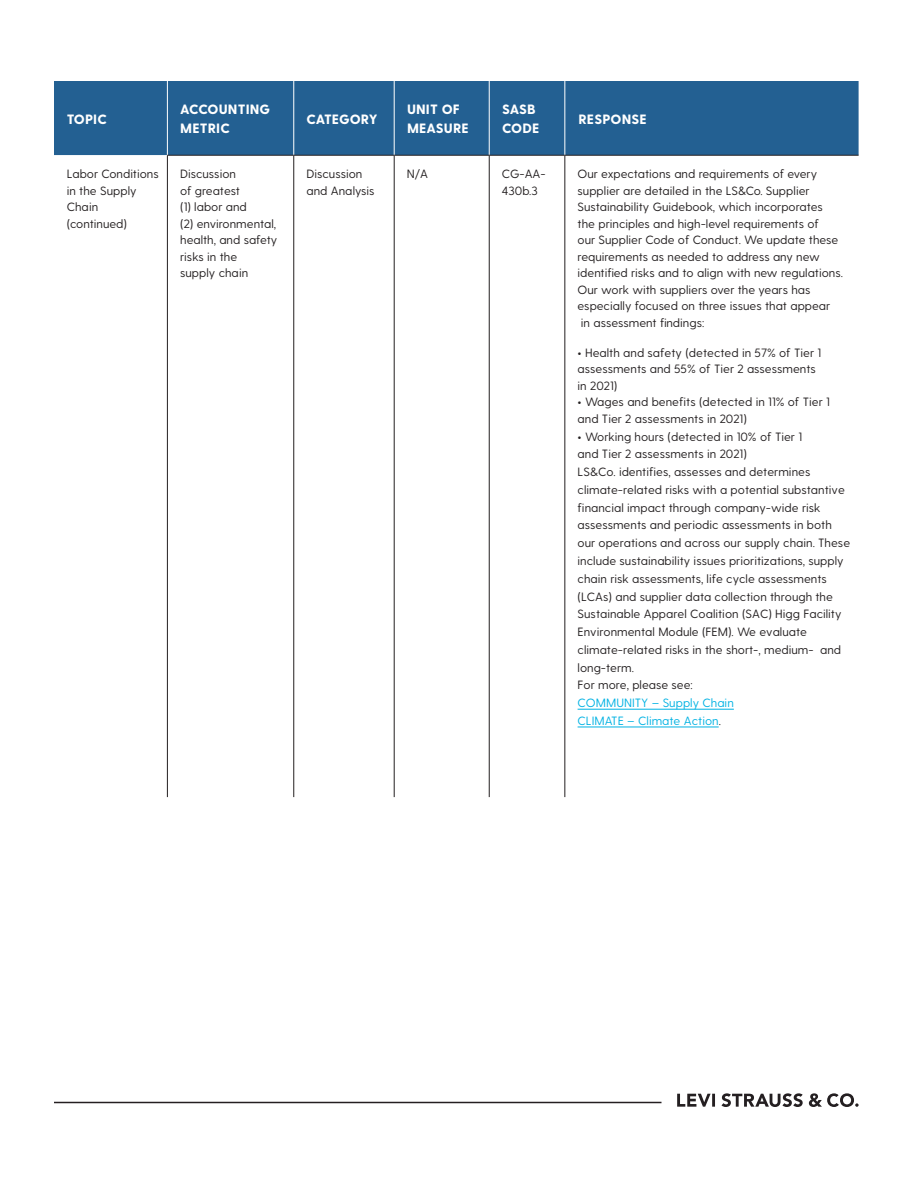
<style>
.page{position:relative;width:918px;height:1188px;background:#fff}
.page>*{position:absolute;margin:0;border:0;box-sizing:border-box;transform-origin:0 0}
.t1{font:800 13.5px/19.5px "Greycliff CF";letter-spacing:.01em;color:#fff}
.t2{font:800 13.5px "Greycliff CF";letter-spacing:-.01em;color:#fff}
.t3{font:12px/16.5px "Greycliff CF";color:#231f20}
.s1{font-weight:800}
.s2{color:#00b2e3}
</style>
<div class="page">
<svg style="left:677px;top:1093px;width:182px;height:14px"></svg>
<hr style="left:54px;top:1102px;width:608px;height:1px;background:#241f21">
<div style="left:54px;top:81px;width:805px;height:74px;background:#236092"></div>
<svg style="left:54px;top:155px;width:680px;height:642px"></svg>
<hr style="left:167px;top:81px;width:1px;height:74px;background:#fff">
<hr style="left:294px;top:81px;width:1px;height:74px;background:#fff">
<hr style="left:394px;top:81px;width:1px;height:74px;background:#fff">
<hr style="left:489px;top:81px;width:1px;height:74px;background:#fff">
<hr style="left:565px;top:81px;width:1px;height:74px;background:#fff">
<hr style="left:167px;top:155px;width:1px;height:642px;background:#231f20">
<hr style="left:294px;top:155px;width:1px;height:642px;background:#231f20">
<hr style="left:394px;top:155px;width:1px;height:642px;background:#231f20">
<hr style="left:489px;top:155px;width:1px;height:642px;background:#231f20">
<hr style="left:565px;top:155px;width:1px;height:642px;background:#231f20">
<hr style="left:167px;top:155px;width:127px;height:1px;background:#231f20">
<hr style="left:294px;top:155px;width:100px;height:1px;background:#231f20">
<hr style="left:394px;top:155px;width:95px;height:1px;background:#231f20">
<hr style="left:489px;top:155px;width:76px;height:1px;background:#231f20">
<hr style="left:565px;top:155px;width:294px;height:1px;background:#231f20">
<hr style="left:578px;top:709px;width:156px;height:1px;background:#00b2e3">
<hr style="left:578px;top:727px;width:141px;height:1px;background:#00b2e3">
<p class="t1" style="left:67px;top:110px;width:42px">TOPIC</p>
<p class="t1" style="left:180px;top:100px;width:91px">ACCOUNTING<br>METRIC</p>
<p class="t2" style="left:307px;top:111px;width:73px">CATEGORY</p>
<p class="t1" style="left:407px;top:100px;width:63px">UNIT OF<br>MEASURE</p>
<p class="t1" style="left:502px;top:100px;width:39px">SASB<br>CODE</p>
<p class="t1" style="left:578px;top:110px;width:70px">RESPONSE</p>
<p class="t3" style="left:67px;top:166px;width:94px">Labor Conditions in the Supply<br>Chain (continued)</p>
<p class="t3" style="left:180px;top:166px;width:99px">Discussion<br>of greatest<br>(1) labor and<br>(2) environmental, health, and safety risks in the<br>supply chain</p>
<p class="t3" style="left:307px;top:166px;width:70px">Discussion and Analysis</p>
<p class="t3" style="left:407px;top:166px;width:23px">N/A</p>
<p class="t3" style="left:502px;top:166px;width:45px">CG-AA-<br>430b.3</p>
<p class="t3" style="left:578px;top:166px;width:267px">Our expectations and requirements of every supplier are detailed in the LS&amp;Co. Supplier Sustainability Guidebook, which incorporates the principles and high-level requirements of<br>our Supplier Code of Conduct. We update these requirements as needed to address any new identified risks and to align with new regulations.<br>Our work with suppliers over the years has especially focused on three issues that appear<br>in assessment findings:</p>
<p class="t3" style="left:578px;top:345px;width:245px"><span class="s1">•</span> Health and safety (detected in 57% of Tier 1 assessments and 55% of Tier 2 assessments in 2021)</p>
<p class="t3" style="left:578px;top:394px;width:254px"><span class="s1">•</span> Wages and benefits (detected in 11% of Tier 1 and Tier 2 assessments in 2021)</p>
<p class="t3" style="left:578px;top:428px;width:274px;line-height:17.7px"><span class="s1">•</span> Working hours (detected in 10% of Tier 1<br>and Tier 2 assessments in 2021)<br>LS&amp;Co. identifies, assesses and determines climate-related risks with a potential substantive financial impact through company-wide risk assessments and periodic assessments in both our operations and across our supply chain. These include sustainability issues prioritizations, supply chain risk assessments, life cycle assessments (LCAs) and supplier data collection through the Sustainable Apparel Coalition (SAC) Higg Facility Environmental Module (FEM). We evaluate climate-related risks in the short-, medium- and long-term.<br>For more, please see:<br><span class="s2">COMMUNITY – Supply Chain<br>CLIMATE – Climate Action</span>.</p>
</div>
